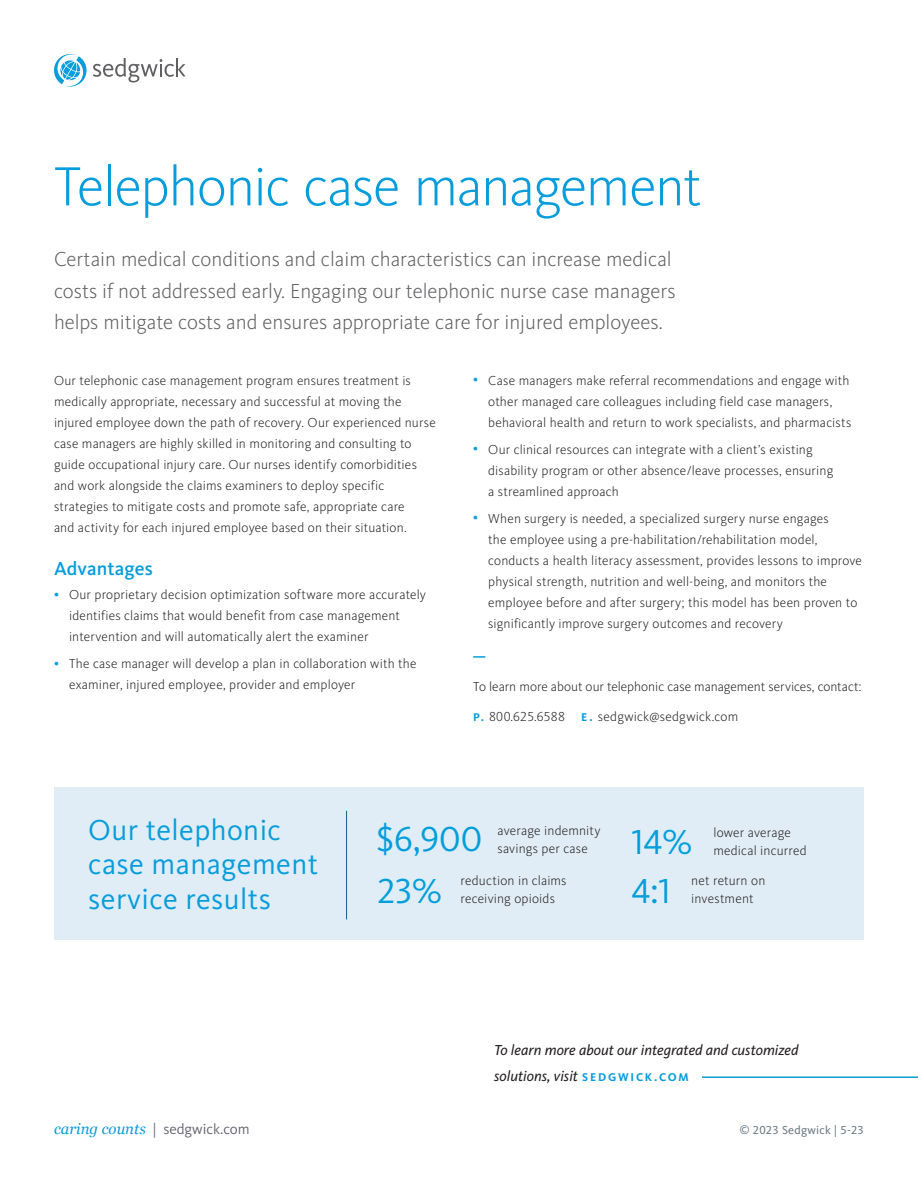
<style>
.page{position:relative;width:918px;height:1188px;background:#fff}
.page>*{position:absolute;margin:0;border:0;box-sizing:border-box;transform-origin:0 0}
.t1{font:300 57px "Kievit OT";letter-spacing:-.025em;color:#069ddc}
.bullets{font:36px "Kievit OT";color:#009fdc}
.t2{font:30px/34.5px "Kievit OT";letter-spacing:.015em;color:#069ddc}
.Paragraph_Style_1{font:300 21px/31.5px "Kievit OT";color:#5f5f62}
.t3{font:500 19.5px "Kievit OT";letter-spacing:.005em;color:#069ddc}
.Small_Call-Out{font:italic 15px/25.5px "Kievit OT";color:#231f20}
.t4{font:15px "Kievit OT";color:#676773}
.Body{font:300 13.5px/21px "Kievit OT";letter-spacing:.01em;color:#231f20}
.bullets-2{font:300 13.5px "Kievit OT";letter-spacing:.01em;color:#231f20}
.t5{font:12px "Kievit OT";letter-spacing:.02em;color:#6b7a83}
.s1{font-weight:500;font-size:12px;color:#069ddc}
.s2{font-weight:700;font-size:11.7px;color:#069ddc}
.s3{font-weight:700;font-style:normal;font-size:11.7px;color:#069ddc}
.s4{font-family:"Georgia";font-style:italic;color:#069ddc}
</style>
<div class="page">
<svg style="left:54px;top:54px;width:132px;height:33px"></svg>
<div style="left:54px;top:787px;width:810px;height:153px;background:#e1edf6"></div>
<svg style="left:473px;top:656px;width:12px;height:2px"></svg>
<hr style="left:346px;top:811px;width:1px;height:108px;background:#165f82">
<hr style="left:702px;top:1076px;width:216px;height:2px;background:#069ddc">
<h1 class="t1" style="left:54px;top:152px;width:649px">Telephonic case management</h1>
<p class="Paragraph_Style_1" style="left:54px;top:243px;width:623px">Certain medical conditions and claim characteristics can increase medical costs if not addressed early. Engaging our telephonic nurse case managers helps mitigate costs and ensures appropriate care for injured employees.</p>
<p class="Body" style="left:54px;top:370px;width:383px">Our telephonic case management program ensures treatment is medically appropriate, necessary and successful at moving the injured employee down the path of recovery. Our experienced nurse case managers are highly skilled in monitoring and consulting to guide occupational injury care. Our nurses identify comorbidities and work alongside the claims examiners to deploy specific strategies to mitigate costs and promote safe, appropriate care<br>and activity for each injured employee based on their situation.</p>
<h3 class="t3" style="left:54px;top:557px;width:100px">Advantages</h3>
<p class="Body" style="left:69px;top:584px;width:359px;text-indent:-15px"><span class="s1">•</span> Our proprietary decision optimization software more accurately identifies claims that would benefit from case management intervention and will automatically alert the examiner</p>
<p class="Body" style="left:69px;top:653px;width:349px;text-indent:-15px"><span class="s1">•</span> The case manager will develop a plan in collaboration with the examiner, injured employee, provider and employer</p>
<p class="Body" style="left:488px;top:370px;width:365px;text-indent:-15px"><span class="s1">•</span> Case managers make referral recommendations and engage with other managed care colleagues including field case managers, behavioral health and return to work specialists, and pharmacists</p>
<p class="Body" style="left:488px;top:439px;width:347px;text-indent:-15px"><span class="s1">•</span> Our clinical resources can integrate with a client’s existing disability program or other absence/leave processes, ensuring a streamlined approach</p>
<p class="Body" style="left:488px;top:508px;width:375px;text-indent:-15px"><span class="s1">•</span> When surgery is needed, a specialized surgery nurse engages<br>the employee using a pre-habilitation/rehabilitation model, conducts a health literacy assessment, provides lessons to improve physical strength, nutrition and well-being, and monitors the employee before and after surgery; this model has been proven to significantly improve surgery outcomes and recovery</p>
<p class="Body" style="left:473px;top:676px;width:390px">To learn more about our telephonic case management services, contact:</p>
<p class="Body" style="left:473px;top:706px;width:266px"><span class="s2">P.</span> 800.625.6588 <span class="s2">E .</span> sedgwick@sedgwick.com</p>
<h2 class="t2" style="left:88px;top:812px;width:232px">Our telephonic case management service results</h2>
<p class="bullets" style="left:631px;top:820px;width:62px">14%</p>
<p class="bullets" style="left:376px;top:818px;width:108px">$6,900</p>
<p class="bullets-2" style="left:497px;top:822px;width:105px">average indemnity</p>
<p class="bullets-2" style="left:713px;top:824px;width:79px">lower average</p>
<p class="bullets-2" style="left:713px;top:842px;width:95px">medical incurred</p>
<p class="bullets-2" style="left:497px;top:840px;width:92px">savings per case</p>
<p class="bullets-2" style="left:461px;top:872px;width:107px">reduction in claims</p>
<p class="bullets-2" style="left:461px;top:890px;width:96px">receiving opioids</p>
<p class="bullets" style="left:631px;top:869px;width:41px">4:1</p>
<p class="bullets-2" style="left:691px;top:872px;width:76px">net return on</p>
<p class="bullets" style="left:378px;top:869px;width:66px">23%</p>
<p class="bullets-2" style="left:691px;top:890px;width:64px">investment</p>
<p class="Small_Call-Out" style="left:494px;top:1037px;width:306px">To learn more about our integrated and customized solutions, visit <span class="s3">S E D GWICK .COM</span></p>
<p class="t4" style="left:54px;top:1120px;width:197px"><span class="s4">caring counts</span> | sedgwick.com</p>
<p class="t5" style="left:739px;top:1123px;width:126px">© 2023 Sedgwick | 5-23</p>
</div>
